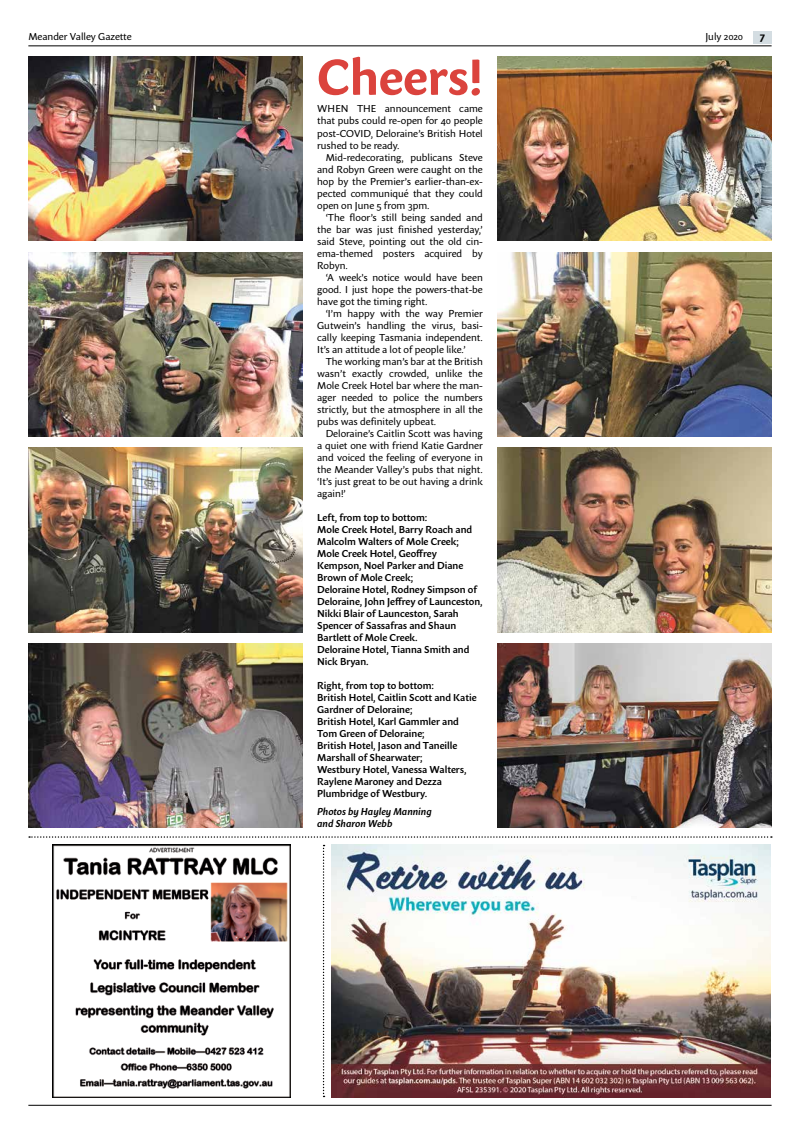
<style>
.page{position:relative;width:800px;height:1134px;background:#fff}
.page>*{position:absolute;margin:0;border:0;box-sizing:border-box;transform-origin:0 0}
.t1{font:700 50px "Sharik Sans";color:#db433d}
.t2{font:700 11px "Sharik Sans";color:#000}
.t3{font:10px/12px "Sharik Sans";color:#000;text-align:justify}
.t4{font:600 10px/12px "Sharik Sans";color:#000}
.t5{font:italic 600 10px/12px "Sharik Sans";color:#000}
</style>
<div class="page">
<hr style="left:28px;top:45px;width:743px;height:1px;background:#000">
<div style="left:753px;top:31px;width:18px;height:13px;background:#d4dde2"></div>
<hr style="left:28px;top:1105px;width:743px;height:1px;background:#000">
<img style="left:331px;top:845px;width:439px;height:252px">
<img style="left:52px;top:845px;width:238px;height:252px">
<svg style="left:29px;top:836px;width:742px;height:2px"></svg>
<svg style="left:323px;top:845px;width:1px;height:252px"></svg>
<img style="left:28px;top:57px;width:275px;height:184px">
<img style="left:497px;top:57px;width:274px;height:184px">
<img style="left:28px;top:643px;width:275px;height:185px">
<img style="left:497px;top:643px;width:274px;height:185px">
<img style="left:28px;top:252px;width:275px;height:185px">
<img style="left:497px;top:252px;width:274px;height:185px">
<img style="left:497px;top:448px;width:274px;height:184px">
<img style="left:28px;top:448px;width:275px;height:184px">
<p class="t3" style="left:28px;top:30px;width:105px">Meander Valley Gazette</p>
<p class="t3" style="left:705px;top:30px;width:39px">July 2020</p>
<p class="t2" style="left:759px;top:29px;width:7px">7</p>
<h1 class="t1" style="left:317px;top:41px;width:167px">Cheers!</h1>
<p class="t3" style="left:317px;top:103px;width:167px">WHEN THE announcement came that pubs could re-open for 40 people post-COVID, Deloraine’s British Hotel rushed to be ready.</p>
<p class="t3" style="left:317px;top:151px;width:167px;text-indent:8px">Mid-redecorating, publicans Steve and Robyn Green were caught on the hop by the Premier’s earlier-than-ex&shy;pected communiqué that they could open on June 5 from 3pm.</p>
<p class="t3" style="left:317px;top:211px;width:167px;text-indent:8px">‘The floor’s still being sanded and the bar was just finished yesterday,’ said Steve, pointing out the old cin&shy;ema-themed posters acquired by Robyn.</p>
<p class="t3" style="left:317px;top:271px;width:167px;text-indent:8px">‘A week’s notice would have been good. I just hope the powers-that-be have got the timing right.</p>
<p class="t3" style="left:317px;top:307px;width:167px;text-indent:8px">‘I’m happy with the way Premier Gutwein’s handling the virus, basi&shy;cally keeping Tasmania independent.<br>It’s an attitude a lot of people like.’</p>
<p class="t3" style="left:317px;top:355px;width:167px;text-indent:8px">The working man’s bar at the British wasn’t exactly crowded, unlike the Mole Creek Hotel bar where the man&shy;ager needed to police the numbers strictly, but the atmosphere in all the pubs was definitely upbeat.</p>
<p class="t3" style="left:317px;top:427px;width:167px;text-indent:8px">Deloraine’s Caitlin Scott was having a quiet one with friend Katie Gardner and voiced the feeling of everyone in the Meander Valley’s pubs that night. ‘It’s just great to be out having a drink again!’</p>
<p class="t4" style="left:317px;top:511px;width:167px">Left, from top to bottom:<br>Mole Creek Hotel, Barry Roach and<br>Malcolm Walters of Mole Creek;<br>Mole Creek Hotel, Geoffrey<br>Kempson, Noel Parker and Diane<br>Brown of Mole Creek;<br>Deloraine Hotel, Rodney Simpson of<br>Deloraine, John Jeffrey of Launceston,<br>Nikki Blair of Launceston, Sarah<br>Spencer of Sassafras and Shaun<br>Bartlett of Mole Creek.<br>Deloraine Hotel, Tianna Smith and<br>Nick Bryan.</p>
<p class="t4" style="left:317px;top:679px;width:161px">Right, from top to bottom:<br>British Hotel, Caitlin Scott and Katie<br>Gardner of Deloraine;<br>British Hotel, Karl Gammler and<br>Tom Green of Deloraine;<br>British Hotel, Jason and Taneille<br>Marshall of Shearwater;<br>Westbury Hotel, Vanessa Walters,<br>Raylene Maroney and Dezza<br>Plumbridge of Westbury.</p>
<p class="t5" style="left:317px;top:805px;width:116px">Photos by Hayley Manning and Sharon Webb</p>
</div>
